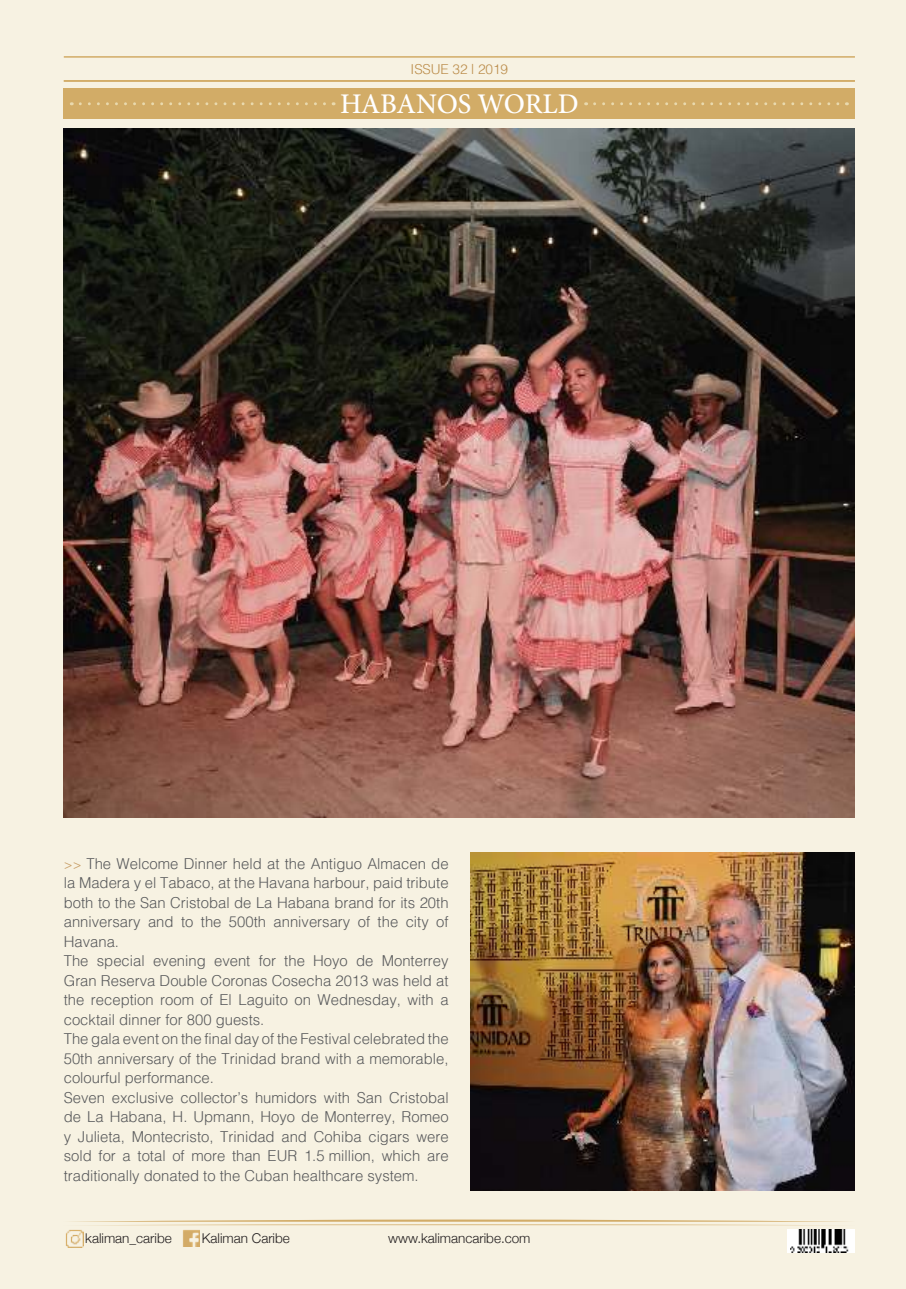
<style>
.page{position:relative;width:906px;height:1289px;background:#fff}
.page>*{position:absolute;margin:0;border:0;box-sizing:border-box;transform-origin:0 0}
.t1{font:500 28.5px "Minion Pro";letter-spacing:-.005em;color:#fff}
.t2{font:300 16.5px/19.5px "Helv Cyr";color:#58595b}
.t3{font:300 15px "Helv Cyr";letter-spacing:-.005em;color:#bb8c4a}
.t4{font:300 13.5px "Helvetica Neue";color:#231f20}
.s1{font-size:15px;color:#c89f67}
</style>
<div class="page">
<div style="left:0;top:0;width:906px;height:1288px;background:#f7f2e2"></div>
<svg style="left:72px;top:1219px;width:775px;height:6px"></svg>
<div style="left:787px;top:1229px;width:68px;height:24px;background:#fff"></div>
<img style="left:790px;top:1229px;width:59px;height:23px">
<img style="left:183px;top:1230px;width:16px;height:16px">
<img style="left:65px;top:1229px;width:18px;height:18px">
<img style="left:64px;top:129px;width:791px;height:688px">
<img style="left:470px;top:852px;width:385px;height:338px">
<hr style="left:64px;top:56px;width:791px;height:2px;background:#d2ac67">
<hr style="left:64px;top:80px;width:791px;height:2px;background:#d2ac67">
<div style="left:64px;top:88px;width:791px;height:31px;background:#d2ac67"></div>
<svg style="left:80px;top:102px;width:254px;height:3px"></svg>
<svg style="left:594px;top:102px;width:253px;height:3px"></svg>
<p class="t3" style="left:410px;top:61px;width:99px">ISSUE 32 | 2019</p>
<h1 class="t1" style="left:340px;top:93px;width:240px">HABANOS WORLD</h1>
<p class="t2" style="left:64px;top:853px;width:386px"><span class="s1">&gt;&gt;</span> The Welcome Dinner held at the Antiguo Almacеn de la Madera y el Tabaco, at the Havana harbour, paid tribute both to the San Cristobal de La Habana brand for its 20th anniversary and to the 500th anniversary of the city of Havana.<br>The special evening event for the Hoyo de Monterrey Gran Reserva Double Coronas Cosecha 2013 was held at the reception room of El Laguito on Wednesday, with a cocktail dinner for 800 guests.<br>The gala event on the final day of the Festival celebrated the 50th anniversary of the Trinidad brand with a memorable, colourful performance.<br>Seven exclusive collector’s humidors with San Cristobal de La Habana, H. Upmann, Hoyo de Monterrey, Romeo y Julieta, Montecristo, Trinidad and Cohiba cigars were sold for a total of more than EUR 1.5 million, which are traditionally donated to the Cuban healthcare system.</p>
<p class="t4" style="left:85px;top:1233px;width:88px">kaliman_caribe</p>
<p class="t4" style="left:202px;top:1233px;width:90px">Kaliman Caribe</p>
<p class="t4" style="left:388px;top:1232px;width:144px">www.kalimancaribe.com</p>
</div>
